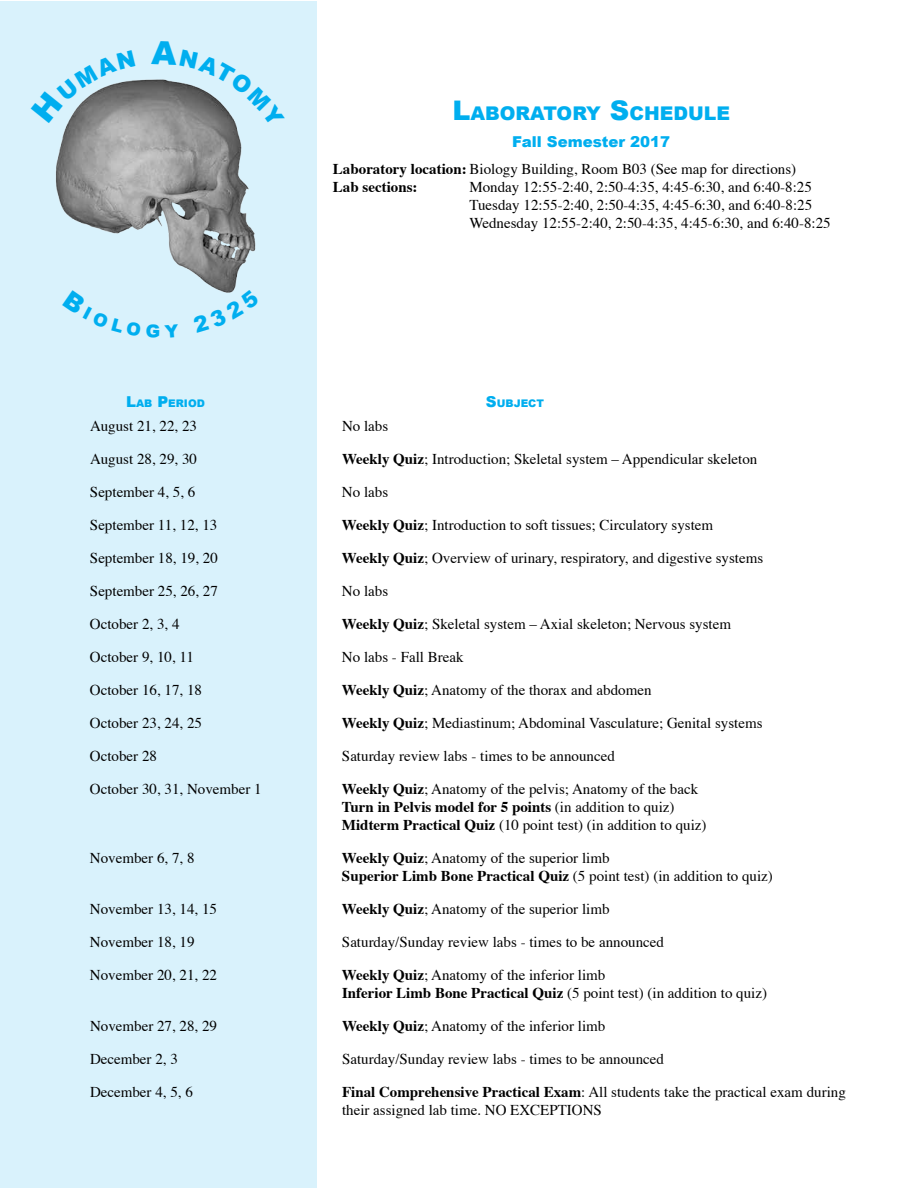
<style>
.page{position:relative;width:918px;height:1188px;background:#fff}
.page>*{position:absolute;margin:0;border:0;box-sizing:border-box;transform-origin:0 0}
.t1{font:900 18.9px "Arial";color:#00aeef}
.t2{font:15px/18px "Times";color:#000}
.t3{font:900 15px "Arial";color:#00aeef}
.t4{font:900 10.5px "Arial";color:#00aeef}
.s1{font-size:27px}
.s2{font-weight:700}
.s3{font-size:15px}
</style>
<div class="page">
<div style="left:1px;top:1px;width:316px;height:1187px;background:#d9f2fc"></div>
<img style="left:56px;top:79px;width:200px;height:210px">
<svg style="left:56px;top:79px;width:80px;height:44px"></svg>
<svg style="left:151px;top:79px;width:105px;height:49px"></svg>
<svg style="left:216px;top:289px;width:19px;height:4px"></svg>
<p class="t1" style="left:452px;top:99px;width:279px"><span class="s1">L</span>ABORATORY <span class="s1">S</span>CHEDULE</p>
<p class="t3" style="left:512px;top:131px;width:159px">Fall Semester 2017</p>
<p class="t2" style="left:333px;top:158px;width:465px"><span class="s2">Laboratory location:</span> Biology Building, Room B03 (See map for directions)<br><span class="s2">Lab sections:</span></p>
<p class="t2" style="left:469px;top:176px;width:363px">Monday 12:55-2:40, 2:50-4:35, 4:45-6:30, and 6:40-8:25<br>Tuesday 12:55-2:40, 2:50-4:35, 4:45-6:30, and 6:40-8:25<br>Wednesday 12:55-2:40, 2:50-4:35, 4:45-6:30, and 6:40-8:25</p>
<p class="t4" style="left:126px;top:396px;width:80px"><span class="s3">L</span>AB <span class="s3">P</span>ERIOD</p>
<p class="t4" style="left:486px;top:396px;width:60px"><span class="s3">S</span>UBJECT</p>
<p class="t2" style="left:90px;top:416px;width:109px">August 21, 22, 23</p>
<p class="t2" style="left:342px;top:416px;width:48px">No labs</p>
<p class="t2" style="left:90px;top:449px;width:109px">August 28, 29, 30</p>
<p class="t2" style="left:342px;top:449px;width:417px"><span class="s2">Weekly Quiz</span>; Introduction; Skeletal system – Appendicular skeleton</p>
<p class="t2" style="left:90px;top:482px;width:107px">September 4, 5, 6</p>
<p class="t2" style="left:342px;top:482px;width:48px">No labs</p>
<p class="t2" style="left:90px;top:515px;width:129px">September 11, 12, 13</p>
<p class="t2" style="left:342px;top:515px;width:373px"><span class="s2">Weekly Quiz</span>; Introduction to soft tissues; Circulatory system</p>
<p class="t2" style="left:90px;top:548px;width:129px">September 18, 19, 20</p>
<p class="t2" style="left:342px;top:548px;width:423px"><span class="s2">Weekly Quiz</span>; Overview of urinary, respiratory, and digestive systems</p>
<p class="t2" style="left:90px;top:581px;width:129px">September 25, 26, 27</p>
<p class="t2" style="left:342px;top:581px;width:48px">No labs</p>
<p class="t2" style="left:90px;top:614px;width:91px">October 2, 3, 4</p>
<p class="t2" style="left:342px;top:614px;width:391px"><span class="s2">Weekly Quiz</span>; Skeletal system – Axial skeleton; Nervous system</p>
<p class="t2" style="left:90px;top:647px;width:106px">October 9, 10, 11</p>
<p class="t2" style="left:342px;top:647px;width:123px">No labs - Fall Break</p>
<p class="t2" style="left:90px;top:680px;width:114px">October 16, 17, 18</p>
<p class="t2" style="left:342px;top:680px;width:311px"><span class="s2">Weekly Quiz</span>; Anatomy of the thorax and abdomen</p>
<p class="t2" style="left:90px;top:713px;width:114px">October 23, 24, 25</p>
<p class="t2" style="left:342px;top:713px;width:422px"><span class="s2">Weekly Quiz</span>; Mediastinum; Abdominal Vasculature; Genital systems</p>
<p class="t2" style="left:90px;top:746px;width:69px">October 28</p>
<p class="t2" style="left:342px;top:746px;width:274px">Saturday review labs - times to be announced</p>
<p class="t2" style="left:90px;top:779px;width:173px">October 30, 31, November 1</p>
<p class="t2" style="left:342px;top:779px;width:366px"><span class="s2">Weekly Quiz</span>; Anatomy of the pelvis; Anatomy of the back<br><span class="s2">Turn in Pelvis model for 5 points</span> (in addition to quiz)<br><span class="s2">Midterm Practical Quiz</span> (10 point test) (in addition to quiz)</p>
<p class="t2" style="left:90px;top:848px;width:106px">November 6, 7, 8</p>
<p class="t2" style="left:342px;top:848px;width:432px"><span class="s2">Weekly Quiz</span>; Anatomy of the superior limb<br><span class="s2">Superior Limb Bone Practical Quiz</span> (5 point test) (in addition to quiz)</p>
<p class="t2" style="left:90px;top:899px;width:129px">November 13, 14, 15</p>
<p class="t2" style="left:342px;top:899px;width:269px"><span class="s2">Weekly Quiz</span>; Anatomy of the superior limb</p>
<p class="t2" style="left:90px;top:932px;width:106px">November 18, 19</p>
<p class="t2" style="left:342px;top:932px;width:324px">Saturday/Sunday review labs - times to be announced</p>
<p class="t2" style="left:90px;top:965px;width:129px">November 20, 21, 22</p>
<p class="t2" style="left:342px;top:965px;width:427px"><span class="s2">Weekly Quiz</span>; Anatomy of the inferior limb<br><span class="s2">Inferior Limb Bone Practical Quiz</span> (5 point test) (in addition to quiz)</p>
<p class="t2" style="left:90px;top:1016px;width:129px">November 27, 28, 29</p>
<p class="t2" style="left:342px;top:1016px;width:265px"><span class="s2">Weekly Quiz</span>; Anatomy of the inferior limb</p>
<p class="t2" style="left:90px;top:1049px;width:89px">December 2, 3</p>
<p class="t2" style="left:342px;top:1049px;width:324px">Saturday/Sunday review labs - times to be announced</p>
<p class="t2" style="left:90px;top:1082px;width:104px">December 4, 5, 6</p>
<p class="t2" style="left:342px;top:1082px;width:505px"><span class="s2">Final Comprehensive Practical Exam</span>: All students take the practical exam during their assigned lab time. NO EXCEPTIONS</p>
</div>
